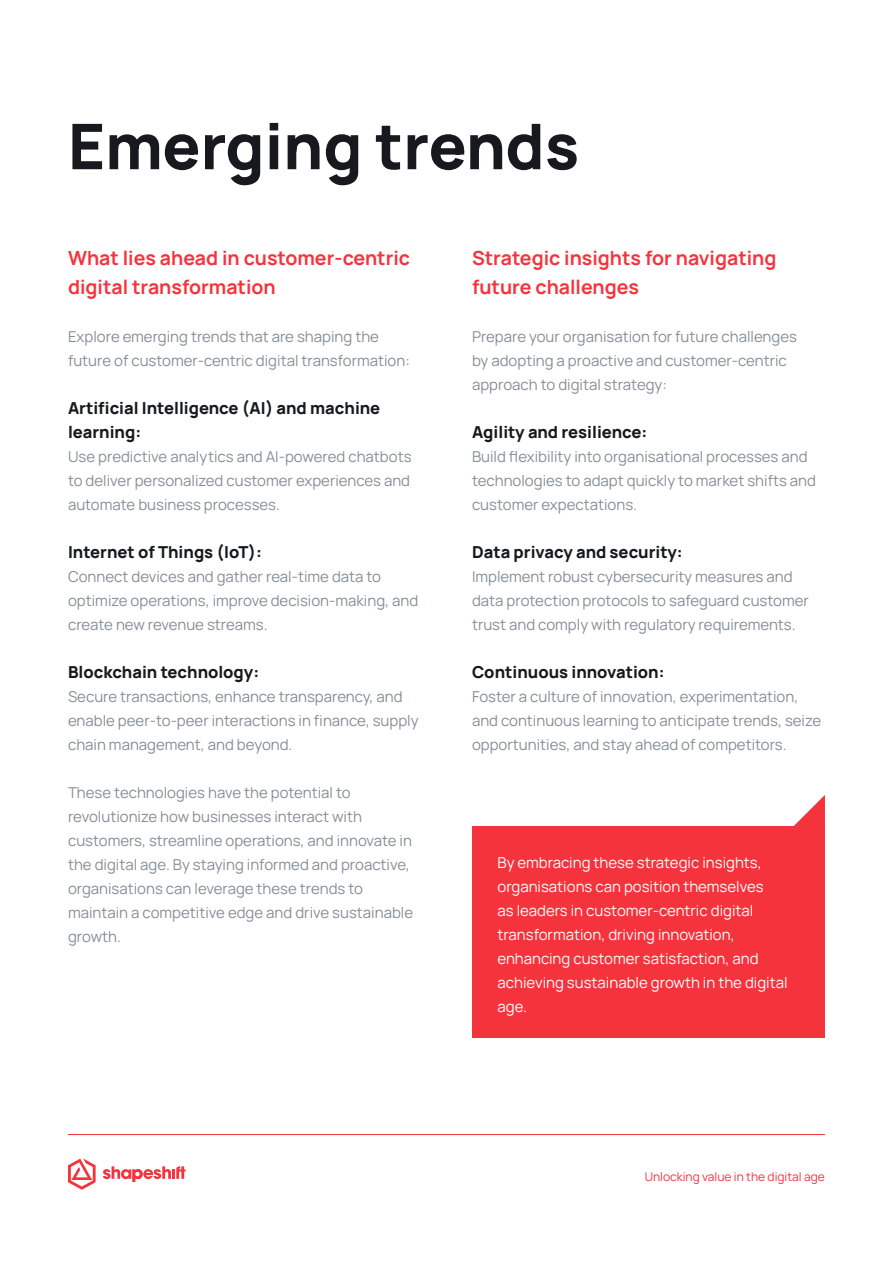
<style>
.page{position:relative;width:893px;height:1263px;background:#fff}
.page>*{position:absolute;margin:0;border:0;box-sizing:border-box;transform-origin:0 0}
.t1{font:800 63px "Manrope";color:#17191e}
.t2{font:700 19.5px/28.5px "Manrope";color:#f5333d}
.t3{font:800 16.5px/24px "Manrope";color:#17191e}
.t4{font:15px/24px "Manrope";color:#858e97}
.t5{font:15px/24px "Manrope";color:#fff}
.t6{font:12px "Manrope";color:#f5333d}
</style>
<div class="page">
<svg style="left:103px;top:1166px;width:83px;height:16px"></svg>
<svg style="left:68px;top:1158px;width:28px;height:32px"></svg>
<hr style="left:68px;top:1134px;width:757px;height:1px;background:#f5333d">
<div style="left:472px;top:826px;width:353px;height:211px;background:#f5333d"></div>
<svg style="left:794px;top:795px;width:31px;height:31px"></svg>
<h1 class="t1" style="left:68px;top:92px;width:513px">Emerging trends</h1>
<h2 class="t2" style="left:68px;top:242px;width:344px">What lies ahead in customer-centric digital transformation</h2>
<p class="t4" style="left:68px;top:323px;width:343px">Explore emerging trends that are shaping the future of customer-centric digital transformation:</p>
<p class="t3" style="left:68px;top:394px;width:314px">Artificial Intelligence (AI) and machine learning:</p>
<p class="t4" style="left:68px;top:443px;width:345px;text-align:justify">Use predictive analytics and AI-powered chatbots to deliver personalized customer experiences and automate business processes.</p>
<p class="t3" style="left:68px;top:538px;width:196px">Internet of Things (IoT):</p>
<p class="t4" style="left:68px;top:563px;width:352px">Connect devices and gather real-time data to optimize operations, improve decision-making, and create new revenue streams.</p>
<p class="t3" style="left:68px;top:658px;width:193px">Blockchain technology:</p>
<p class="t4" style="left:68px;top:683px;width:352px">Secure transactions, enhance transparency, and enable peer-to-peer interactions in finance, supply chain management, and beyond.</p>
<p class="t4" style="left:68px;top:779px;width:347px">These technologies have the potential to revolutionize how businesses interact with customers, streamline operations, and innovate in the digital age. By staying informed and proactive, organisations can leverage these trends to maintain a competitive edge and drive sustainable growth.</p>
<h2 class="t2" style="left:472px;top:242px;width:306px">Strategic insights for navigating future challenges</h2>
<p class="t4" style="left:472px;top:323px;width:326px">Prepare your organisation for future challenges by adopting a proactive and customer-centric approach to digital strategy:</p>
<p class="t3" style="left:472px;top:418px;width:177px">Agility and resilience:</p>
<p class="t4" style="left:472px;top:443px;width:345px">Build flexibility into organisational processes and technologies to adapt quickly to market shifts and customer expectations.</p>
<p class="t3" style="left:472px;top:538px;width:212px">Data privacy and security:</p>
<p class="t4" style="left:472px;top:563px;width:338px">Implement robust cybersecurity measures and data protection protocols to safeguard customer trust and comply with regulatory requirements.</p>
<p class="t3" style="left:472px;top:658px;width:194px">Continuous innovation:</p>
<p class="t4" style="left:472px;top:683px;width:351px">Foster a culture of innovation, experimentation, and continuous learning to anticipate trends, seize opportunities, and stay ahead of competitors.</p>
<p class="t5" style="left:497px;top:850px;width:292px">By embracing these strategic insights, organisations can position themselves<br>as leaders in customer-centric digital transformation, driving innovation, enhancing customer satisfaction, and achieving sustainable growth in the digital age.</p>
<p class="t6" style="left:645px;top:1167px;width:182px">Unlocking value in the digital age</p>
</div>
